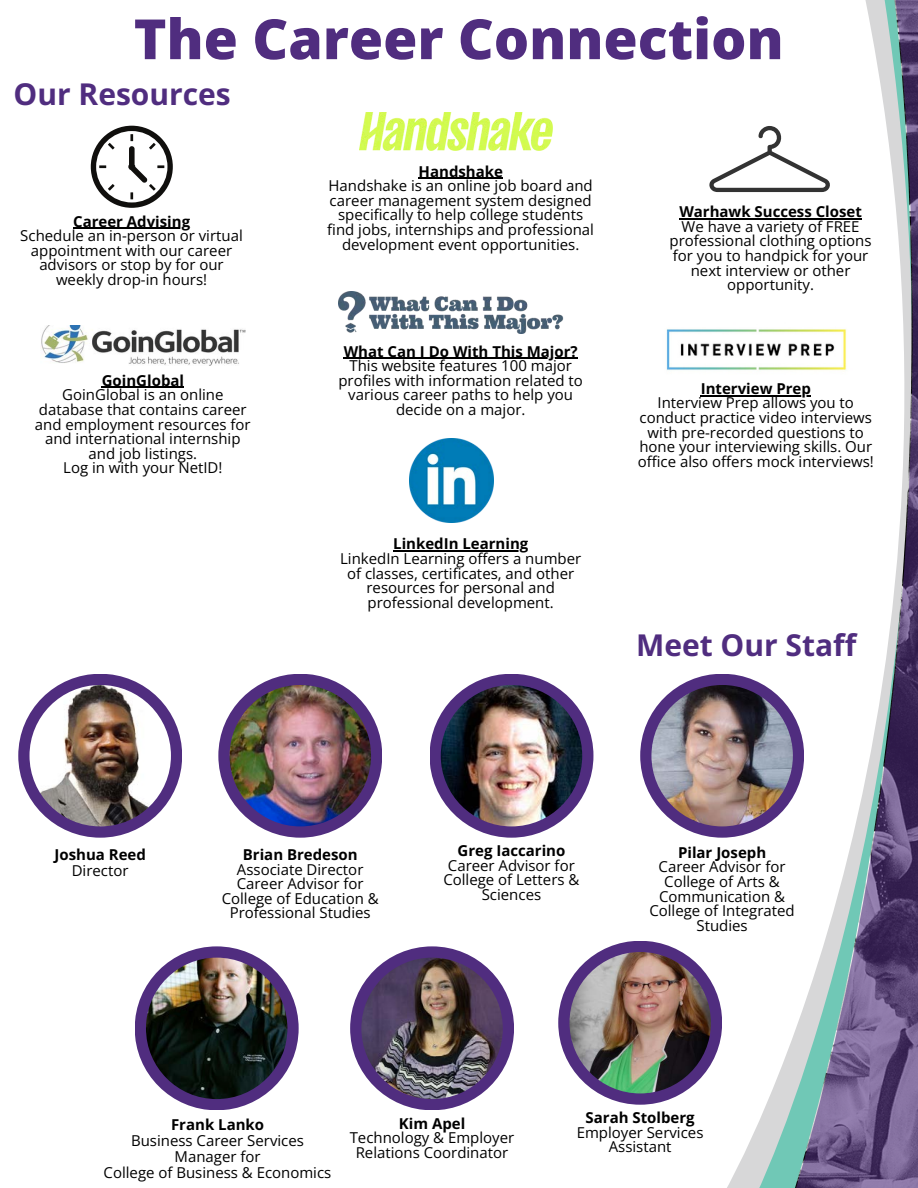
<style>
.page{position:relative;width:918px;height:1188px;background:#fff}
.page>*{position:absolute;margin:0;border:0;box-sizing:border-box;transform-origin:0 0}
.t1{font:800 55.5px "Open Sans";color:#502d7f}
.t2{font:700 30px "Open Sans";color:#502d7f}
.t3{font:15px/14.7px "Open Sans";color:#000;text-align:center}
.t4{font:700 15px "Open Sans";color:#000}
</style>
<div class="page">
<svg style="left:727px;top:192px;width:32px;height:996px"></svg>
<svg style="left:759px;top:192px;width:36px;height:996px"></svg>
<svg style="left:796px;top:0;width:122px;height:1188px"></svg>
<div style="left:18px;top:674px;width:164px;height:164px;background:#502d7f;border-radius:50%"></div>
<img style="left:30px;top:685px;width:141px;height:141px;border-radius:50%">
<div style="left:218px;top:674px;width:164px;height:164px;background:#502d7f;border-radius:50%"></div>
<img style="left:230px;top:685px;width:141px;height:141px;border-radius:50%">
<div style="left:640px;top:674px;width:164px;height:164px;background:#502d7f;border-radius:50%"></div>
<img style="left:651px;top:685px;width:142px;height:141px;border-radius:50%">
<div style="left:430px;top:674px;width:163px;height:164px;background:#502d7f;border-radius:50%"></div>
<img style="left:441px;top:685px;width:141px;height:141px;border-radius:50%">
<div style="left:350px;top:946px;width:164px;height:164px;background:#502d7f;border-radius:50%"></div>
<img style="left:361px;top:958px;width:142px;height:141px;border-radius:50%">
<div style="left:558px;top:941px;width:164px;height:164px;background:#502d7f;border-radius:50%"></div>
<img style="left:569px;top:952px;width:142px;height:141px;border-radius:50%">
<div style="left:135px;top:946px;width:164px;height:164px;background:#502d7f;border-radius:50%"></div>
<img style="left:146px;top:958px;width:141px;height:141px;border-radius:50%">
<svg style="left:91px;top:126px;width:82px;height:82px"></svg>
<hr style="left:73px;top:228px;width:117px;height:1px;background:#000">
<svg style="left:709px;top:126px;width:124px;height:66px"></svg>
<hr style="left:679px;top:218px;width:183px;height:1px;background:#000">
<img style="left:41px;top:326px;width:204px;height:39px">
<hr style="left:102px;top:387px;width:82px;height:1px;background:#000">
<img style="left:338px;top:291px;width:225px;height:42px">
<hr style="left:344px;top:358px;width:234px;height:1px;background:#000">
<img style="left:666px;top:317px;width:191px;height:63px">
<hr style="left:701px;top:395px;width:110px;height:1px;background:#000">
<img style="left:359px;top:113px;width:194px;height:38px">
<hr style="left:419px;top:178px;width:84px;height:1px;background:#000">
<img style="left:409px;top:438px;width:85px;height:85px">
<hr style="left:393px;top:550px;width:135px;height:2px;background:#000">
<h1 class="t1" style="left:134px;top:0;width:651px">The Career Connection</h1>
<p class="t2" style="left:14px;top:73px;width:219px">Our Resources</p>
<p class="t4" style="left:73px;top:211px;width:119px">Career Advising</p>
<p class="t3" style="left:20px;top:228px;width:224px">Schedule an in-person or virtual appointment with our career advisors or stop by for our weekly drop-in hours!</p>
<p class="t4" style="left:102px;top:370px;width:84px">GoinGlobal</p>
<p class="t3" style="left:35px;top:387px;width:217px">GoinGlobal is an online database that contains career and employment resources for and international internship and job listings.</p>
<p class="t3" style="left:63px;top:460px;width:161px">Log in with your NetID!</p>
<p class="t4" style="left:419px;top:161px;width:86px">Handshake</p>
<p class="t3" style="left:327px;top:178px;width:268px">Handshake is an online job board and career management system designed specifically to help college students find jobs, internships and professional development event opportunities.</p>
<p class="t4" style="left:344px;top:341px;width:236px">What Can I Do With This Major?</p>
<p class="t3" style="left:338px;top:358px;width:246px">This website features 100 major profiles with information related to various career paths to help you decide on a major.</p>
<p class="t4" style="left:393px;top:533px;width:137px">LinkedIn Learning</p>
<p class="t3" style="left:340px;top:551px;width:243px">LinkedIn Learning offers a number of classes, certificates, and other resources for personal and professional development.</p>
<p class="t4" style="left:679px;top:201px;width:184px">Warhawk Success Closet</p>
<p class="t3" style="left:670px;top:219px;width:204px">We have a variety of FREE professional clothing options for you to handpick for your next interview or other opportunity.</p>
<p class="t4" style="left:701px;top:378px;width:112px">Interview Prep</p>
<p class="t3" style="left:638px;top:395px;width:238px">Interview Prep allows you to conduct practice video interviews with pre-recorded questions to hone your interviewing skills. Our office also offers mock interviews!</p>
<p class="t2" style="left:636px;top:624px;width:222px">Meet Our Staff</p>
<p class="t4" style="left:54px;top:844px;width:93px">Joshua Reed</p>
<p class="t3" style="left:72px;top:863px;width:58px">Director</p>
<p class="t4" style="left:243px;top:844px;width:116px">Brian Bredeson</p>
<p class="t3" style="left:237px;top:861px;width:128px">Associate Director</p>
<p class="t3" style="left:222px;top:876px;width:159px">Career Advisor for<br>College of Education &amp;<br>Professional Studies</p>
<p class="t4" style="left:458px;top:840px;width:109px">Greg Iaccarino</p>
<p class="t3" style="left:448px;top:858px;width:128px">Career Advisor for</p>
<p class="t3" style="left:443px;top:872px;width:138px">College of Letters &amp;<br>Sciences</p>
<p class="t4" style="left:678px;top:842px;width:90px">Pilar Joseph</p>
<p class="t3" style="left:659px;top:859px;width:128px">Career Advisor for</p>
<p class="t3" style="left:659px;top:874px;width:127px">College of Arts &amp;<br>Communication &amp;</p>
<p class="t3" style="left:649px;top:903px;width:147px">College of Integrated<br>Studies</p>
<h2 class="t4" style="left:171px;top:1114px;width:95px">Frank Lanko</h2>
<p class="t3" style="left:131px;top:1132px;width:174px;line-height:15.8px">Business Career Services<br>Manager for</p>
<p class="t3" style="left:104px;top:1164px;width:229px">College of Business &amp; Economics</p>
<p class="t4" style="left:399px;top:1113px;width:68px">Kim Apel</p>
<p class="t3" style="left:350px;top:1130px;width:166px">Technology &amp; Employer<br>Relations Coordinator</p>
<p class="t4" style="left:586px;top:1107px;width:111px">Sarah Stolberg</p>
<p class="t3" style="left:577px;top:1125px;width:128px">Employer Services<br>Assistant</p>
</div>
